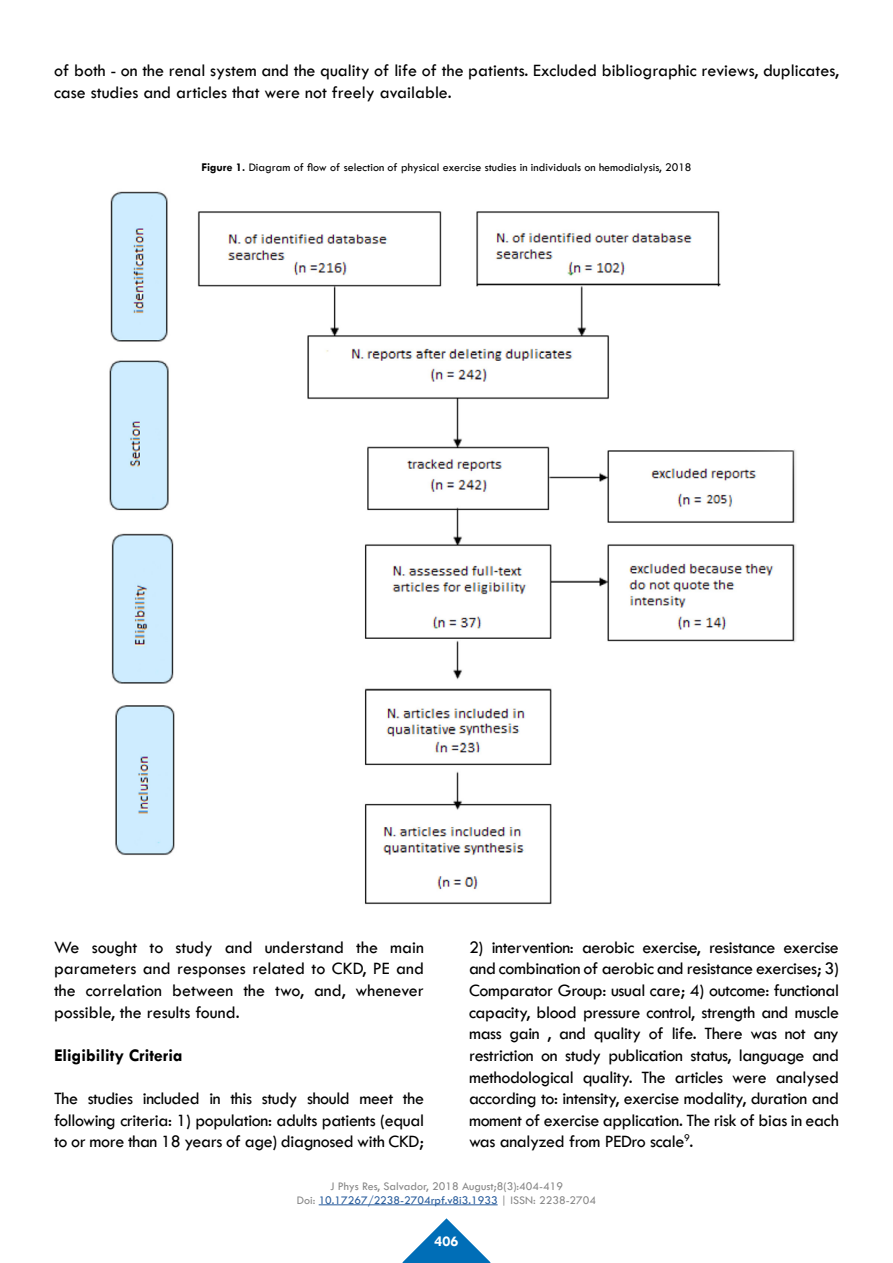
<style>
.page{position:relative;width:893px;height:1263px;background:#fff}
.page>*{position:absolute;margin:0;border:0;box-sizing:border-box;transform-origin:0 0}
.t1{font:18px/21.6px "Tw Cen";color:#000;text-align:justify}
.t2{font:700 18px "Tw Cen";color:#000}
.t3{font:700 15px "Tw Cen";color:#fff}
.t4{font:12px/14.4px "Tw Cen";color:#878787;text-align:center}
.t5{font:12px "Tw Cen";color:#000}
.s1{font-weight:700}
.s2{color:#275b9b}
</style>
<div class="page">
<svg style="left:402px;top:1218px;width:89px;height:45px"></svg>
<hr style="left:319px;top:1204px;width:179px;height:1px;background:#275b9b">
<img style="left:109px;top:191px;width:687px;height:714px">
<p class="t1" style="left:54px;top:60px;width:786px">of both - on the renal system and the quality of life of the patients. Excluded bibliographic reviews, duplicates, case studies and articles that were not freely available.</p>
<p class="t5" style="left:201px;top:160px;width:492px"><span class="s1">Figure 1.</span> Diagram of flow of selection of physical exercise studies in individuals on hemodialysis, 2018</p>
<p class="t1" style="left:54px;top:936px;width:371px">We sought to study and understand the main parameters and responses related to CKD, PE and the correlation between the two, and, whenever possible, the results found.</p>
<p class="t2" style="left:54px;top:1044px;width:130px">Eligibility Criteria</p>
<p class="t1" style="left:54px;top:1087px;width:372px">The studies included in this study should meet the following criteria: 1) population: adults patients (equal to or more than 18 years of age) diagnosed with CKD;</p>
<p class="t1" style="left:469px;top:936px;width:371px">2) intervention: aerobic exercise, resistance exercise and combination of aerobic and resistance exercises; 3)<br>Comparator Group: usual care; 4) outcome: functional capacity, blood pressure control, strength and muscle mass gain , and quality of life. There was not any restriction on study publication status, language and methodological quality. The articles were analysed according to: intensity, exercise modality, duration and moment of exercise application. The risk of bias in each was analyzed from PEDro scale<sup>9</sup>.</p>
<p class="t4" style="left:297px;top:1178px;width:301px">J Phys Res, Salvador, 2018 August;8(3):404-419<br>Doi: <span class="s2">10.17267/2238-2704rpf.v8i3.1933</span> | ISSN: 2238-2704</p>
<p class="t3" style="left:435px;top:1232px;width:25px">406</p>
</div>
